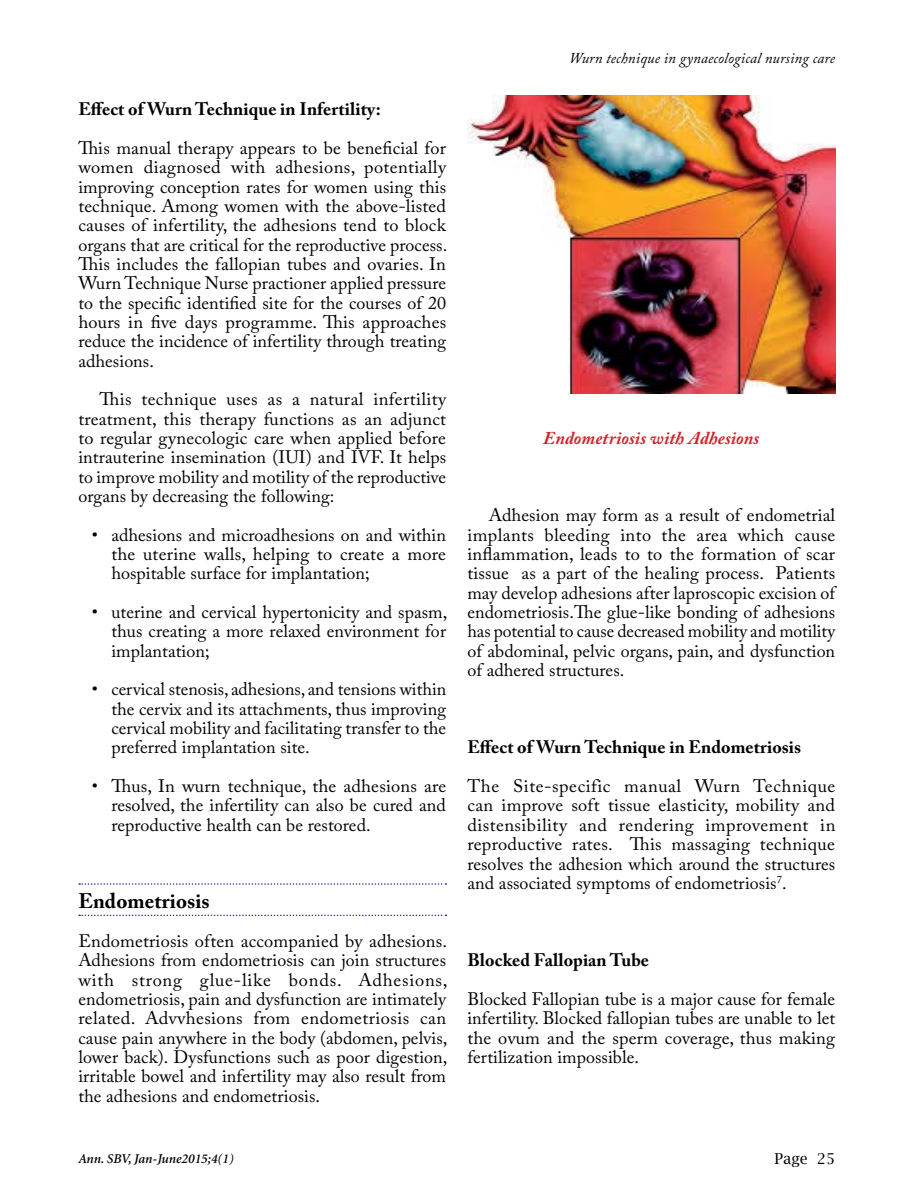
<style>
.page{position:relative;width:899px;height:1202px;background:#fff}
.page>*{position:absolute;margin:0;border:0;box-sizing:border-box;transform-origin:0 0}
.t1{font:700 21px "Adobe Caslon Pro";letter-spacing:.005em;color:#000}
.t2{font:18px/19.4px "Adobe Caslon Pro";letter-spacing:.005em;color:#000;text-align:justify}
.t3{font:700 18px "Adobe Caslon Pro";letter-spacing:.005em;color:#000}
.t4{font:italic 700 18px "Adobe Caslon Pro";letter-spacing:.005em;color:#d2232a}
.t5{font:italic 15px "Adobe Caslon Pro";letter-spacing:.01em;color:#000}
.t6{font:15px "Lucida Bright";color:#000}
.t7{font:italic 600 13.5px "Minion";color:#000}
</style>
<div class="page">
<svg style="left:79px;top:883px;width:367px;height:2px"></svg>
<svg style="left:79px;top:914px;width:367px;height:2px"></svg>
<img style="left:467px;top:96px;width:368px;height:297px">
<p class="t3" style="left:78px;top:98px;width:304px">Effect of Wurn Technique in Infertility:</p>
<p class="t2" style="left:78px;top:138px;width:371px">This manual therapy appears to be beneficial for women diagnosed with adhesions, potentially improving conception rates for women using this technique. Among women with the above-listed causes of infertility, the adhesions tend to block organs that are critical for the reproductive process.<br>This includes the fallopian tubes and ovaries. In Wurn Technique Nurse practioner applied pressure to the specific identified site for the courses of 20 hours in five days programme. This approaches reduce the incidence of infertility through treating adhesions.</p>
<p class="t2" style="left:78px;top:389px;width:369px;text-indent:21px">This technique uses as a natural infertility treatment, this therapy functions as an adjunct to regular gynecologic care when applied before intrauterine insemination (IUI) and IVF. It helps to improve mobility and motility of the reproductive organs by decreasing the following:</p>
<p class="t2" style="left:111px;top:525px;width:336px;text-indent:-20px">• adhesions and microadhesions on and within the uterine walls, helping to create a more hospitable surface for implantation;</p>
<p class="t2" style="left:111px;top:602px;width:338px;text-indent:-19px">• uterine and cervical hypertonicity and spasm, thus creating a more relaxed environment for implantation;</p>
<p class="t2" style="left:111px;top:679px;width:336px;text-indent:-19px">• cervical stenosis, adhesions, and tensions within the cervix and its attachments, thus improving cervical mobility and facilitating transfer to the preferred implantation site.</p>
<p class="t2" style="left:111px;top:776px;width:336px;text-indent:-19px">• Thus, In wurn technique, the adhesions are resolved, the infertility can also be cured and reproductive health can be restored.</p>
<p class="t1" style="left:78px;top:888px;width:133px">Endometriosis</p>
<p class="t2" style="left:78px;top:931px;width:371px">Endometriosis often accompanied by adhesions.<br>Adhesions from endometriosis can join structures with strong glue-like bonds. Adhesions, endometriosis, pain and dysfunction are intimately related. Advvhesions from endometriosis can cause pain anywhere in the body (abdomen, pelvis, lower back). Dysfunctions such as poor digestion, irritable bowel and infertility may also result from the adhesions and endometriosis.</p>
<p class="t5" style="left:569px;top:49px;width:267px">Wurn technique in gynaecological nursing care</p>
<p class="t4" style="left:543px;top:427px;width:218px">Endometriosis with Adhesions</p>
<p class="t2" style="left:467px;top:505px;width:370px;text-indent:21px">Adhesion may form as a result of endometrial implants bleeding into the area which cause inflammation, leads to to the formation of scar tissue as a part of the healing process. Patients may develop adhesions after laproscopic excision of endometriosis.The glue-like bonding of adhesions has potential to cause decreased mobility and motility of abdominal, pelvic organs, pain, and dysfunction of adhered structures.</p>
<p class="t3" style="left:467px;top:737px;width:335px">Effect of Wurn Technique in Endometriosis</p>
<p class="t2" style="left:467px;top:776px;width:370px">The Site-specific manual Wurn Technique can improve soft tissue elasticity, mobility and distensibility and rendering improvement in reproductive rates. This massaging technique resolves the adhesion which around the structures and associated symptoms of endometriosis<sup>7</sup>.</p>
<p class="t3" style="left:467px;top:949px;width:183px">Blocked Fallopian Tube</p>
<p class="t2" style="left:467px;top:989px;width:369px">Blocked Fallopian tube is a major cause for female infertility. Blocked fallopian tubes are unable to let the ovum and the sperm coverage, thus making fertilization impossible.</p>
<p class="t7" style="left:78px;top:1152px;width:157px">Ann. SBV, Jan-June2015;4(1)</p>
<p class="t6" style="left:775px;top:1150px;width:62px">Page 25</p>
</div>
